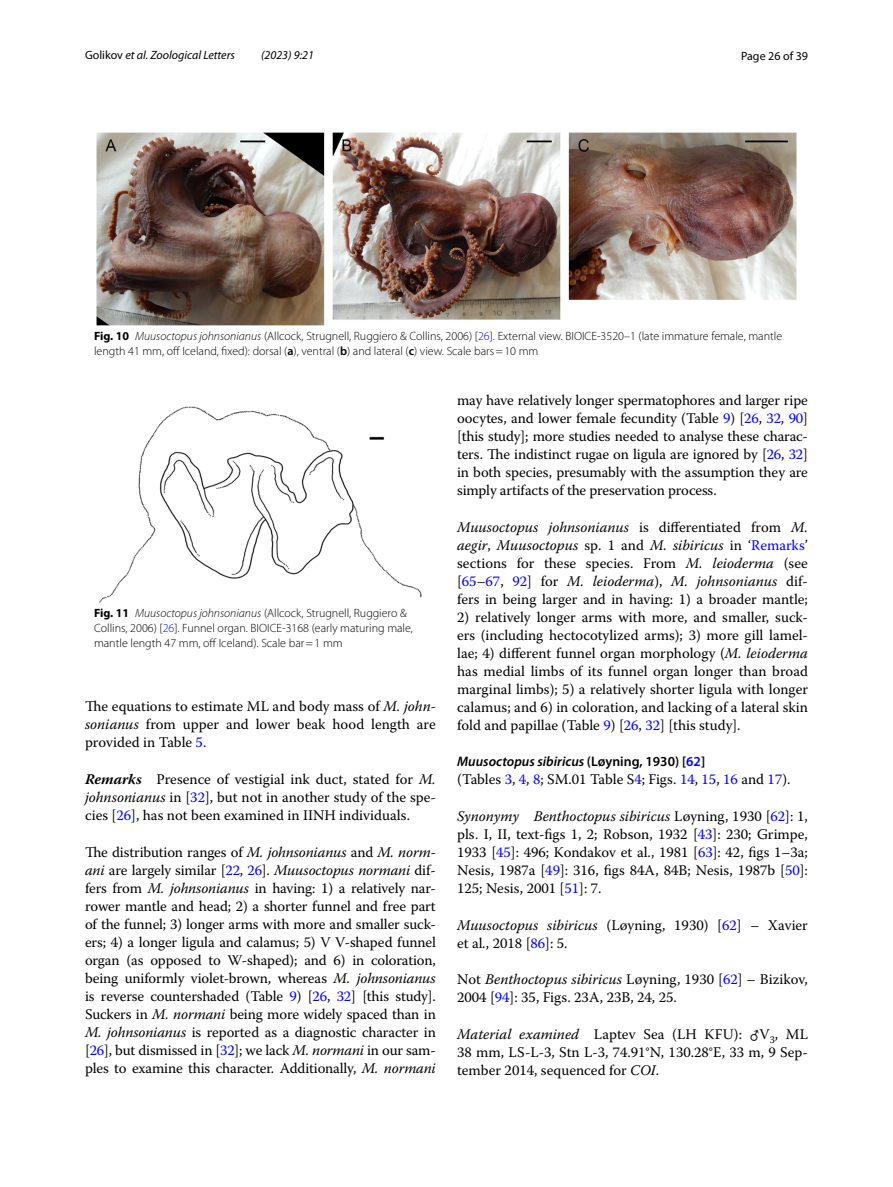
<style>
.page{position:relative;width:893px;height:1187px;background:#fff}
.page>*{position:absolute;margin:0;border:0;box-sizing:border-box;transform-origin:0 0}
.t1{font:14.7px/18px "Warnock Pro";color:#000;text-align:justify}
.t2{font:italic 600 13.8px "Myriad Pro";color:#000}
.t3{font:300 12px/15px "Myriad Pro";color:#000}
.t4{font:italic 12px "Myriad Pro";color:#000}
.t5{font:12px "Myriad Pro";color:#000}
.s1{font-style:normal}
.s2{font-weight:700}
.s3{font-style:italic}
.s4{color:#00f}
.s5{font-weight:600}
.s6{font-weight:700;font-style:italic}
.s7{font-style:normal;color:#00f}
.s8{font-family:"STIX Math"}
</style>
<div class="page">
<img style="left:96px;top:133px;width:701px;height:192px">
<img style="left:100px;top:406px;width:321px;height:196px">
<p class="t4" style="left:85px;top:48px;width:151px"><span class="s1">Golikov</span> et al. Zoological Letters</p>
<p class="t4" style="left:261px;top:48px;width:54px">(2023) 9:21</p>
<p class="t5" style="left:741px;top:48px;width:68px">Page 26 of 39</p>
<p class="t3" style="left:94px;top:329px;width:690px"><span class="s2">Fig. 10</span> <span class="s3">Muusoctopus johnsonianus</span> (Allcock, Strugnell, Ruggiero &amp; Collins, 2006) [<span class="s4">26</span>]. External view. BIOICE-3520–1 (late immature female, mantle length 41 mm, off Iceland, fixed): dorsal (<span class="s5">a</span>), ventral (<span class="s5">b</span>) and lateral (<span class="s5">c</span>) view. Scale bars=10 mm</p>
<p class="t3" style="left:94px;top:606px;width:320px"><span class="s2">Fig. 11</span> <span class="s3">Muusoctopus johnsonianus</span> (Allcock, Strugnell, Ruggiero &amp;<br>Collins, 2006) [<span class="s4">26</span>]. Funnel organ. BIOICE-3168 (early maturing male, mantle length 47 mm, off Iceland). Scale bar=1 mm</p>
<p class="t1" style="left:85px;top:697px;width:352px">The equations to estimate ML and body mass of <span class="s3">M. john&shy;sonianus</span> from upper and lower beak hood length are provided in Table <span class="s4">5</span>.</p>
<p class="t1" style="left:85px;top:770px;width:352px"><span class="s6">Remarks</span> Presence of vestigial ink duct, stated for <span class="s3">M. johnsonianus</span> in [<span class="s4">32</span>], but not in another study of the spe&shy;cies [<span class="s4">26</span>], has not been examined in IINH individuals.</p>
<p class="t1" style="left:85px;top:842px;width:352px">The distribution ranges of <span class="s3">M. johnsonianus</span> and <span class="s3">M. norm&shy;ani</span> are largely similar [<span class="s4">22</span>, <span class="s4">26</span>]. <span class="s3">Muusoctopus normani</span> dif&shy;fers from <span class="s3">M. johnsonianus</span> in having: 1) a relatively nar&shy;rower mantle and head; 2) a shorter funnel and free part of the funnel; 3) longer arms with more and smaller suck&shy;ers; 4) a longer ligula and calamus; 5) V V-shaped funnel organ (as opposed to W-shaped); and 6) in coloration, being uniformly violet-brown, whereas <span class="s3">M. johnsonianus </span>is reverse countershaded (Table <span class="s4">9</span>) [<span class="s4">26</span>, <span class="s4">32</span>] [this study].<br>Suckers in <span class="s3">M. normani</span> being more widely spaced than in <span class="s3">M. johnsonianus</span> is reported as a diagnostic character in [<span class="s4">26</span>], but dismissed in [<span class="s4">32</span>]; we lack <span class="s3">M. normani</span> in our sam&shy;ples to examine this character. Additionally, <span class="s3">M. normani</span></p>
<p class="t1" style="left:457px;top:391px;width:352px">may have relatively longer spermatophores and larger ripe oocytes, and lower female fecundity (Table <span class="s4">9</span>) [<span class="s4">26</span>, <span class="s4">32</span>, <span class="s4">90</span>] [this study]; more studies needed to analyse these charac&shy;ters. The indistinct rugae on ligula are ignored by [<span class="s4">26</span>, <span class="s4">32</span>] in both species, presumably with the assumption they are simply artifacts of the preservation process.</p>
<p class="t1" style="left:457px;top:518px;width:352px"><span class="s3">Muusoctopus johnsonianus</span> is differentiated from <span class="s3">M. aegir</span>, <span class="s3">Muusoctopus</span> sp. 1 and <span class="s3">M. sibiricus</span> in ‘<span class="s4">Remarks</span>’ sections for these species. From <span class="s3">M. leioderma</span> (see [<span class="s4">65</span>–<span class="s4">67</span>, <span class="s4">92</span>] for <span class="s3">M. leioderma</span>), <span class="s3">M. johnsonianus</span> dif&shy;fers in being larger and in having: 1) a broader mantle;</p>
<p class="t1" style="left:457px;top:608px;width:352px">2) relatively longer arms with more, and smaller, suck&shy;ers (including hectocotylized arms); 3) more gill lamel&shy;lae; 4) different funnel organ morphology (<span class="s3">M. leioderma </span>has medial limbs of its funnel organ longer than broad marginal limbs); 5) a relatively shorter ligula with longer calamus; and 6) in coloration, and lacking of a lateral skin fold and papillae (Table <span class="s4">9</span>) [<span class="s4">26</span>, <span class="s4">32</span>] [this study].</p>
<p class="t2" style="left:457px;top:752px;width:250px">Muusoctopus sibiricus <span class="s1">(Løyning, 1930) [</span><span class="s7">62</span><span class="s1">]</span></p>
<p class="t1" style="left:457px;top:770px;width:335px">(Tables <span class="s4">3</span>, <span class="s4">4</span>, <span class="s4">8</span>; SM.01 Table S<span class="s4">4</span>; Figs. <span class="s4">14</span>, <span class="s4">15</span>, <span class="s4">16</span> and <span class="s4">17</span>).</p>
<p class="t1" style="left:457px;top:806px;width:352px"><span class="s3">Synonymy Benthoctopus sibiricus</span> Løyning, 1930 [<span class="s4">62</span>]: 1, pls. I, II, text-figs 1, 2; Robson, 1932 [<span class="s4">43</span>]: 230; Grimpe, 1933 [<span class="s4">45</span>]: 496; Kondakov et al., 1981 [<span class="s4">63</span>]: 42, figs 1–3a; Nesis, 1987a [<span class="s4">49</span>]: 316, figs 84A, 84B; Nesis, 1987b [<span class="s4">50</span>]:<br>125; Nesis, 2001 [<span class="s4">51</span>]: 7.</p>
<p class="t1" style="left:457px;top:915px;width:352px"><span class="s3">Muusoctopus sibiricus</span> (Løyning, 1930) [<span class="s4">62</span>] – Xavier et al<span class="s3">.</span>, 2018 [<span class="s4">86</span>]: 5.</p>
<p class="t1" style="left:457px;top:970px;width:352px">Not <span class="s3">Benthoctopus sibiricus</span> Løyning, 1930 [<span class="s4">62</span>] – Bizikov,<br>2004 [<span class="s4">94</span>]: 35, Figs. 23A, 23B, 24, 25.</p>
<p class="t1" style="left:457px;top:1025px;width:352px"><span class="s3">Material examined</span> Laptev Sea (LH KFU): <span class="s8">♂</span>V<sub>3</sub>, ML 38 mm, LS-L-3, Stn L-3, 74.91°N, 130.28°E, 33 m, 9 Sep&shy;tember 2014, sequenced for <span class="s3">COI</span>.</p>
</div>
